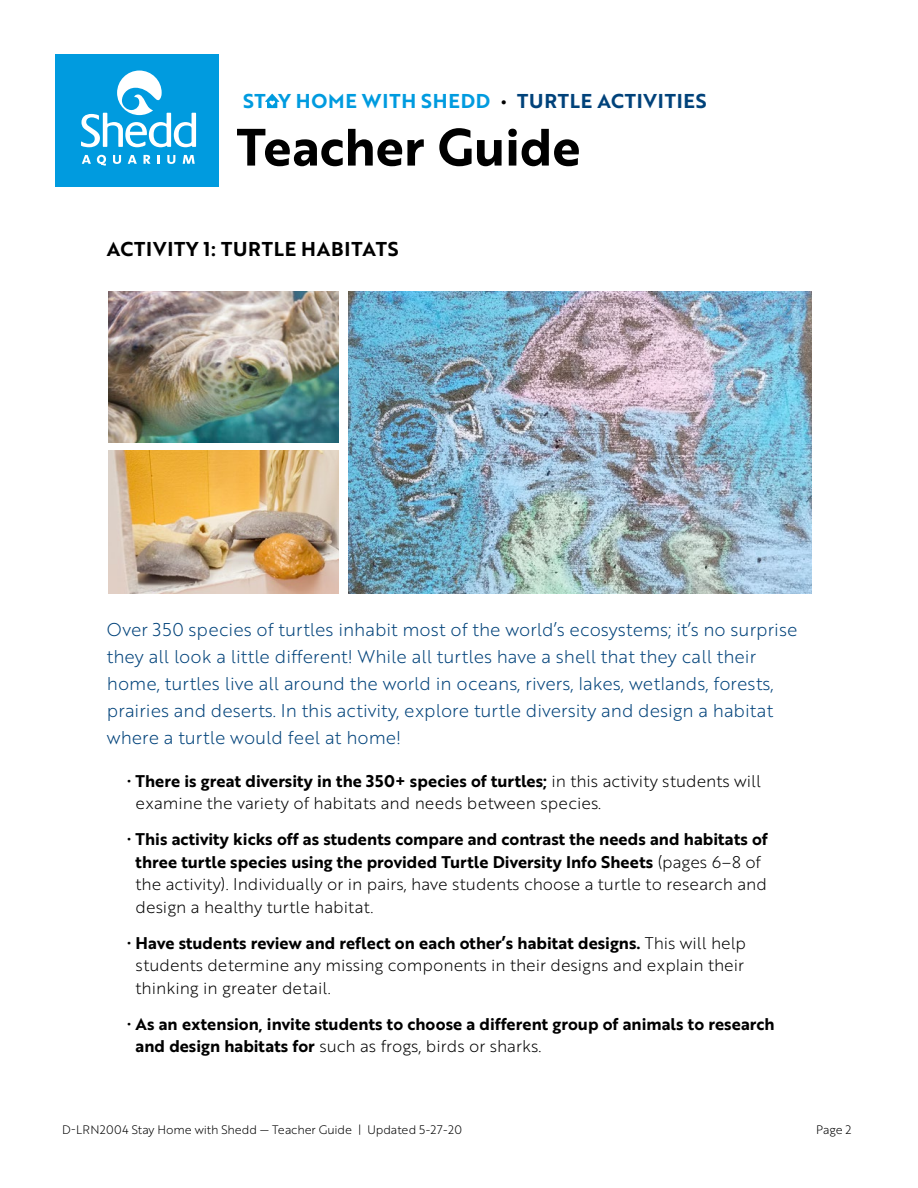
<style>
.page{position:relative;width:918px;height:1188px;background:#fff}
.page>*{position:absolute;margin:0;border:0;box-sizing:border-box;transform-origin:0 0}
.t1{font:51px "Brother 1816 Bold";color:#000}
.t2{font:19.5px "Brother 1816 Bold";letter-spacing:.04em;color:#009bdf}
.t3{font:19.5px "Brother 1816 Bold";letter-spacing:.04em;color:#000}
.t4{font:18px/27px "Brother 1816 Light";color:#00427a}
.t5{font:16.5px/22.5px "Brother 1816 Bold";color:#000;text-align:center}
.t6{font:16.5px/22.5px "Brother 1816 Light";color:#000}
.t7{font:12px "Brother 1816 Light";letter-spacing:-.01em;color:#000}
.s1{color:#fff}
.s2{font-family:"The Sans Os F";font-weight:700;color:#000}
.s3{color:#00427a}
.s4{font-family:"Brother 1816 Light"}
.s5{font-family:"Brother 1816 Bold"}
</style>
<div class="page">
<div style="left:55px;top:54px;width:163px;height:132px;background:#009bdf"></div>
<svg style="left:81px;top:71px;width:115px;height:76px"></svg>
<svg style="left:82px;top:155px;width:9px;height:9px"></svg>
<svg style="left:97px;top:155px;width:9px;height:11px"></svg>
<svg style="left:113px;top:155px;width:8px;height:9px"></svg>
<svg style="left:128px;top:155px;width:9px;height:9px"></svg>
<svg style="left:144px;top:155px;width:7px;height:9px"></svg>
<svg style="left:157px;top:155px;width:3px;height:9px"></svg>
<svg style="left:167px;top:155px;width:8px;height:9px"></svg>
<svg style="left:183px;top:155px;width:12px;height:9px"></svg>
<svg style="left:265px;top:94px;width:14px;height:14px"></svg>
<img style="left:349px;top:292px;width:462px;height:302px">
<img style="left:108px;top:292px;width:230px;height:151px">
<img style="left:108px;top:451px;width:230px;height:143px">
<p class="t2" style="left:243px;top:86px;width:465px">ST<span class="s1">A</span>Y HOME WITH SHEDD <span class="s2">•</span> <span class="s3">TURTLE ACTIVITIES</span></p>
<h1 class="t1" style="left:237px;top:109px;width:345px">Teacher Guide</h1>
<p class="t3" style="left:107px;top:234px;width:293px">ACTIVITY 1: TURTLE HABITATS</p>
<p class="t4" style="left:107px;top:615px;width:692px">Over 350 species of turtles inhabit most of the world’s ecosystems; it’s no surprise they all look a little different! While all turtles have a shell that they call their home, turtles live all around the world in oceans, rivers, lakes, wetlands, forests, prairies and deserts. In this activity, explore turtle diversity and design a habitat where a turtle would feel at home!</p>
<p class="t5" style="left:127px;top:769px;width:635px">∙ There is great diversity in the 350+ species of turtles; <span class="s4">in this activity students will</span></p>
<p class="t6" style="left:136px;top:791px;width:467px">examine the variety of habitats and needs between species.</p>
<p class="t5" style="left:127px;top:827px;width:642px">∙ This activity kicks off as students compare and contrast the needs and habitats of three turtle species using the provided Turtle Diversity Info Sheets <span class="s4">(pages 6–8 of</span></p>
<p class="t6" style="left:136px;top:872px;width:633px">the activity). Individually or in pairs, have students choose a turtle to research and design a healthy turtle habitat.</p>
<p class="t5" style="left:127px;top:931px;width:620px">∙ Have students review and reflect on each other’s habitat designs. <span class="s4">This will help</span></p>
<p class="t6" style="left:136px;top:953px;width:610px">students determine any missing components in their designs and explain their thinking in greater detail.</p>
<p class="t5" style="left:127px;top:1012px;width:649px">∙ As an extension, invite students to choose a different group of animals to research</p>
<p class="t6" style="left:136px;top:1034px;width:407px"><span class="s5">and design habitats for</span> such as frogs, birds or sharks.</p>
<p class="t7" style="left:62px;top:1121px;width:401px">D-LRN2004 Stay Home with Shedd — Teacher Guide | Updated 5-27-20</p>
<p class="t7" style="left:816px;top:1121px;width:37px">Page 2</p>
</div>
